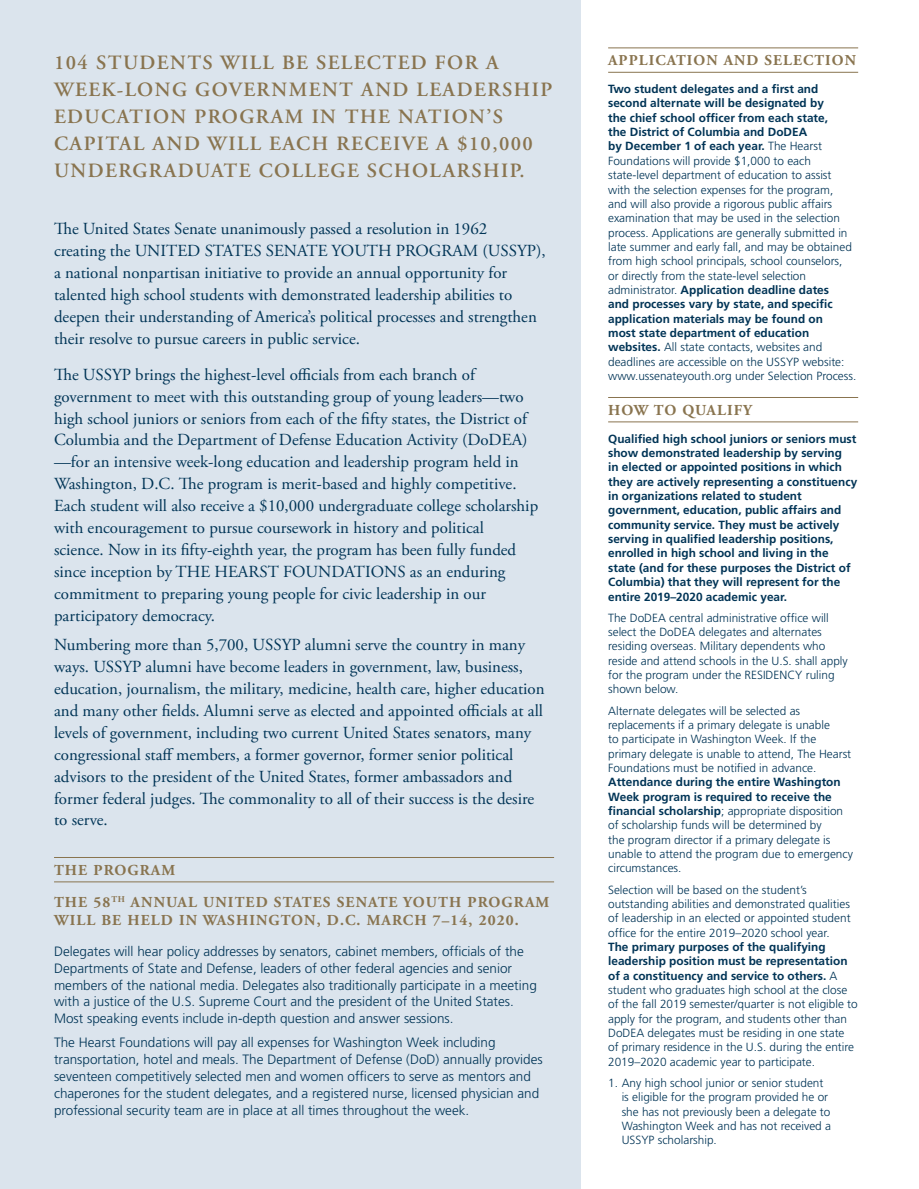
<style>
.page{position:relative;width:919px;height:1189px;background:#fff}
.page>*{position:absolute;margin:0;border:0;box-sizing:border-box;transform-origin:0 0}
.t1{font:600 20.25px/27px "Adobe Garamond";letter-spacing:.07em;color:#89744f}
.t2{font:16.8px/21.9px "Adobe Garamond Pro";color:#003456}
.t3{font:700 15.15px/32.1px "Adobe Garamond";letter-spacing:.07em;color:#89744f}
.t4{font:700 15px "Adobe Garamond";letter-spacing:.07em;color:#89744f}
.t5{font:300 13.5px/16.8px "Frutiger";color:#003456}
.t6{font:300 11.85px/14.4px "Frutiger";color:#003456}
.t7{font:700 11.85px/14.4px "Frutiger";color:#003456}
.s1{font-weight:700}
</style>
<div class="page">
<div style="left:0;top:0;width:581px;height:1188px;background:#dbe4ed"></div>
<hr style="left:54px;top:856px;width:500px;height:1px;background:#89744f">
<hr style="left:54px;top:881px;width:500px;height:1px;background:#89744f">
<hr style="left:608px;top:47px;width:249px;height:1px;background:#89744f">
<hr style="left:608px;top:72px;width:249px;height:1px;background:#89744f">
<hr style="left:608px;top:397px;width:249px;height:1px;background:#89744f">
<hr style="left:608px;top:421px;width:249px;height:1px;background:#89744f">
<h1 class="t1" style="left:54px;top:49px;width:499px">104 STUDENTS WILL BE SELECTED FOR A WEEK-LONG GOVERNMENT AND LEADERSHIP EDUCATION PROGRAM IN THE NATION’S CAPITAL AND WILL EACH RECEIVE A $10,000<br>UNDERGRADUATE COLLEGE SCHOLARSHIP.</h1>
<p class="t2" style="left:54px;top:218px;width:493px">The United States Senate unanimously passed a resolution in 1962<br>creating the UNITED STATES SENATE YOUTH PROGRAM (USSYP), a national nonpartisan initiative to provide an annual opportunity for talented high school students with demonstrated leadership abilities to deepen their understanding of America’s political processes and strengthen their resolve to pursue careers in public service.</p>
<p class="t2" style="left:54px;top:364px;width:485px">The USSYP brings the highest-level officials from each branch of government to meet with this outstanding group of young leaders—two high school juniors or seniors from each of the fifty states, the District of Columbia and the Department of Defense Education Activity (DoDEA) —for an intensive week-long education and leadership program held in Washington, D.C. The program is merit-based and highly competitive.<br>Each student will also receive a $10,000 undergraduate college scholarship with encouragement to pursue coursework in history and political<br>science. Now in its fifty-eighth year, the program has been fully funded since inception by THE HEARST FOUNDATIONS as an enduring commitment to preparing young people for civic leadership in our participatory democracy.</p>
<p class="t2" style="left:54px;top:634px;width:492px">Numbering more than 5,700, USSYP alumni serve the country in many ways. USSYP alumni have become leaders in government, law, business, education, journalism, the military, medicine, health care, higher education and many other fields. Alumni serve as elected and appointed officials at all levels of government, including two current United States senators, many congressional staff members, a former governor, former senior political advisors to the president of the United States, former ambassadors and former federal judges. The commonality to all of their success is the desire to serve.</p>
<p class="t3" style="left:54px;top:853px;width:496px">THE PROGRAM<br>THE 58<sup>TH</sup> ANNUAL UNITED STATES SENATE YOUTH PROGRAM</p>
<p class="t3" style="left:54px;top:904px;width:466px">WILL BE HELD IN WASHINGTON, D.C. MARCH 7–14, 2020.</p>
<p class="t5" style="left:54px;top:942px;width:484px">Delegates will hear policy addresses by senators, cabinet members, officials of the Departments of State and Defense, leaders of other federal agencies and senior members of the national media. Delegates also traditionally participate in a meeting with a justice of the U.S. Supreme Court and the president of the United States.<br>Most speaking events include in-depth question and answer sessions.</p>
<p class="t5" style="left:54px;top:1033px;width:490px">The Hearst Foundations will pay all expenses for Washington Week including transportation, hotel and meals. The Department of Defense (DoD) annually provides seventeen competitively selected men and women officers to serve as mentors and chaperones for the student delegates, and a registered nurse, licensed physician and professional security team are in place at all times throughout the week.</p>
<p class="t4" style="left:608px;top:52px;width:249px">APPLICATION AND SELECTION</p>
<p class="t6" style="left:608px;top:82px;width:249px"><span class="s1">Two student delegates and a first and second alternate will be designated by<br>the chief school officer from each state,<br>the District of Columbia and DoDEA<br>by December 1 of each year.</span> The Hearst Foundations will provide $1,000 to each state-level department of education to assist with the selection expenses for the program,<br>and will also provide a rigorous public affairs examination that may be used in the selection process. Applications are generally submitted in late summer and early fall, and may be obtained from high school principals, school counselors,<br>or directly from the state-level selection administrator. <span class="s1">Application deadline dates<br>and processes vary by state, and specific application materials may be found on<br>most state department of education websites.</span> All state contacts, websites and deadlines are accessible on the USSYP website: www.ussenateyouth.org under Selection Process.</p>
<p class="t3" style="left:608px;top:394px;width:145px">HOW TO QUALIFY</p>
<p class="t7" style="left:608px;top:431px;width:250px">Qualified high school juniors or seniors must show demonstrated leadership by serving<br>in elected or appointed positions in which they are actively representing a constituency in organizations related to student government, education, public affairs and community service. They must be actively serving in qualified leadership positions, enrolled in high school and living in the state (and for these purposes the District of Columbia) that they will represent for the entire 2019–2020 academic year.</p>
<p class="t6" style="left:608px;top:610px;width:241px">The DoDEA central administrative office will select the DoDEA delegates and alternates residing overseas. Military dependents who reside and attend schools in the U.S. shall apply for the program under the RESIDENCY ruling shown below.</p>
<p class="t6" style="left:608px;top:703px;width:244px">Alternate delegates will be selected as replacements if a primary delegate is unable<br>to participate in Washington Week. If the primary delegate is unable to attend, The Hearst Foundations must be notified in advance.</p>
<p class="t6" style="left:608px;top:775px;width:246px"><span class="s1">Attendance during the entire Washington Week program is required to receive the financial scholarship</span>; appropriate disposition of scholarship funds will be determined by<br>the program director if a primary delegate is unable to attend the program due to emergency circumstances.</p>
<p class="t6" style="left:608px;top:882px;width:244px">Selection will be based on the student’s outstanding abilities and demonstrated qualities of leadership in an elected or appointed student office for the entire 2019–2020 school year.</p>
<p class="t6" style="left:608px;top:939px;width:251px"><span class="s1">The primary purposes of the qualifying leadership position must be representation of a constituency and service to others.</span> A student who graduates high school at the close of the fall 2019 semester/quarter is not eligible to apply for the program, and students other than DoDEA delegates must be residing in one state of primary residence in the U.S. during the entire 2019–2020 academic year to participate.</p>
<p class="t6" style="left:621px;top:1075px;width:211px;text-indent:-14px">1. Any high school junior or senior student is eligible for the program provided he or she has not previously been a delegate to Washington Week and has not received a USSYP scholarship.</p>
</div>
